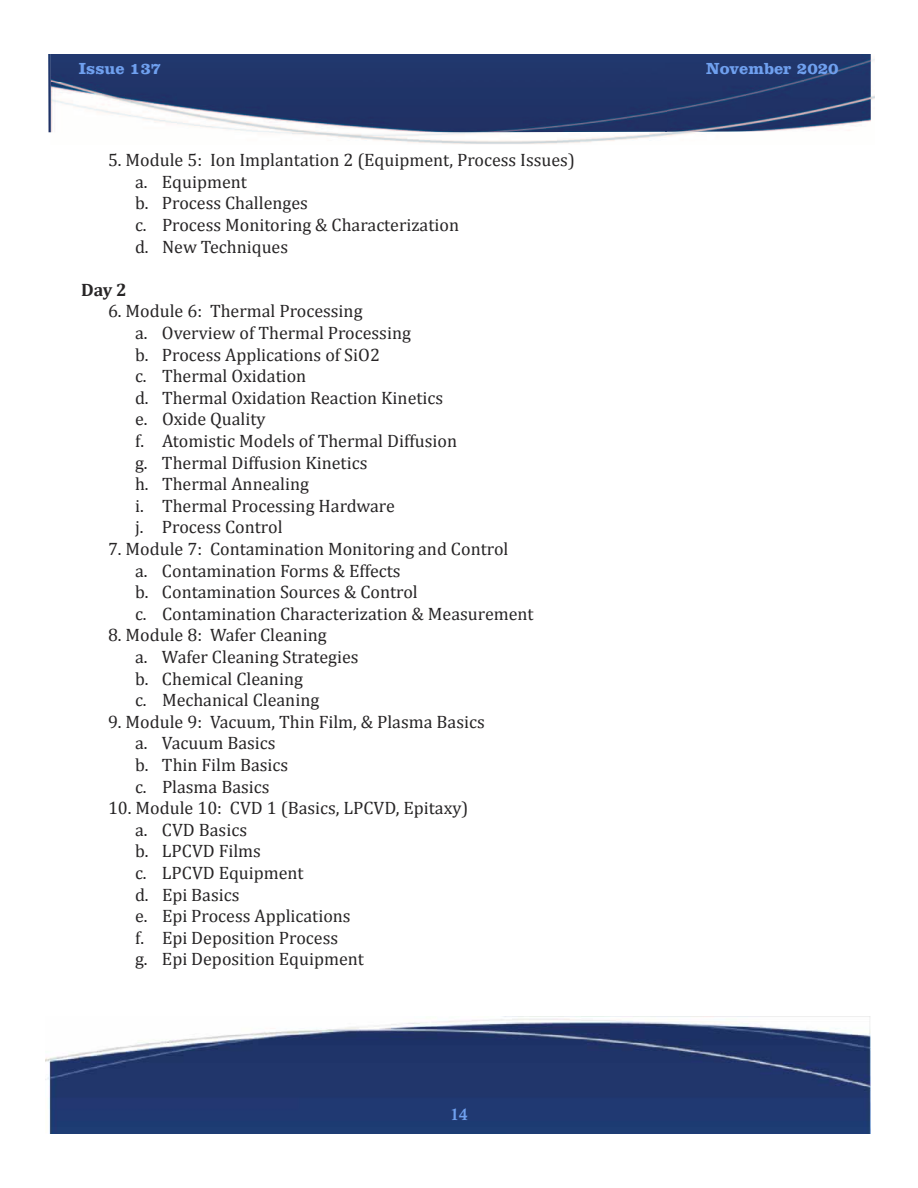
<style>
.page{position:relative;width:918px;height:1188px;background:#fff}
.page>*{position:absolute;margin:0;border:0;box-sizing:border-box;transform-origin:0 0}
.t1{font:18px/21.6px "Cambria";color:#272526}
.t2{font:700 18px "Cambria";color:#272526}
.t3{font:700 16.5px "Clarendon BT";color:#6fa0ef}
.t4{font:700 16.5px "Calisto";color:#6fa0ef}
</style>
<div class="page">
<img style="left:48px;top:54px;width:3px;height:78px">
<img style="left:871px;top:59px;width:4px;height:41px">
<img style="left:51px;top:54px;width:820px;height:78px">
<img style="left:45px;top:1017px;width:825px;height:117px">
<p class="t3" style="left:79px;top:62px;width:84px">Issue 137</p>
<p class="t1" style="left:135px;top:149px;width:441px;text-indent:-27px">5. Module 5: Ion Implantation 2 (Equipment, Process Issues) a. Equipment<br>b. Process Challenges<br>c. Process Monitoring &amp; Characterization<br>d. New Techniques</p>
<p class="t2" style="left:81px;top:279px;width:47px">Day 2</p>
<p class="t1" style="left:135px;top:300px;width:324px;text-indent:-27px">6. Module 6: Thermal Processing<br>a. Overview of Thermal Processing<br>b. Process Applications of SiO2<br>c. Thermal Oxidation<br>d. Thermal Oxidation Reaction Kinetics e. Oxide Quality<br>f. Atomistic Models of Thermal Diffusion g. Thermal Diffusion Kinetics<br>h. Thermal Annealing<br>i. Thermal Processing Hardware<br>j. Process Control</p>
<p class="t1" style="left:135px;top:538px;width:400px;text-indent:-27px">7. Module 7: Contamination Monitoring and Control<br>a. Contamination Forms &amp; Effects<br>b. Contamination Sources &amp; Control<br>c. Contamination Characterization &amp; Measurement</p>
<p class="t1" style="left:135px;top:624px;width:225px;text-indent:-27px">8. Module 8: Wafer Cleaning<br>a. Wafer Cleaning Strategies b. Chemical Cleaning<br>c. Mechanical Cleaning</p>
<p class="t1" style="left:135px;top:711px;width:351px;text-indent:-27px">9. Module 9: Vacuum, Thin Film, &amp; Plasma Basics a. Vacuum Basics<br>b. Thin Film Basics<br>c. Plasma Basics</p>
<p class="t1" style="left:135px;top:797px;width:335px;text-indent:-27px">10. Module 10: CVD 1 (Basics, LPCVD, Epitaxy) a. CVD Basics<br>b. LPCVD Films<br>c. LPCVD Equipment<br>d. Epi Basics<br>e. Epi Process Applications<br>f. Epi Deposition Process<br>g. Epi Deposition Equipment</p>
<p class="t4" style="left:451px;top:1108px;width:18px">14</p>
<p class="t3" style="left:706px;top:62px;width:134px">November 2020</p>
</div>
